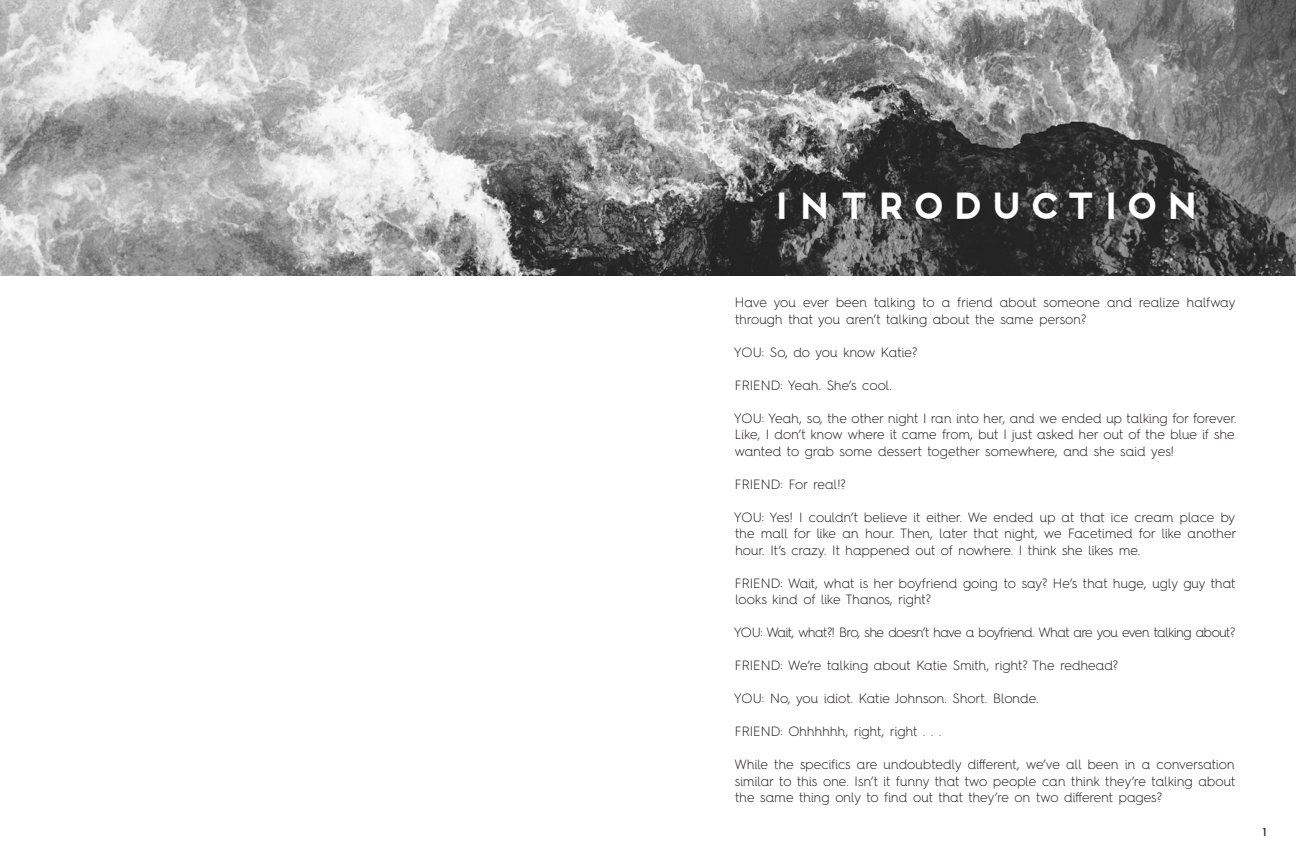
<style>
.page{position:relative;width:1296px;height:864px;background:#fff}
.page>*{position:absolute;margin:0;border:0;box-sizing:border-box;transform-origin:0 0}
.t1{font:700 35.1px "Frontage";letter-spacing:.1em;color:#fff}
.Paragraph_Style_1{font:300 13.5px/16.5px "Hurme Geometric Sans 4";letter-spacing:.005em;color:#231f20}
.Paragraph_Style_1-2{font:300 13.5px "Hurme Geometric Sans 4";letter-spacing:-.035em;color:#231f20}
.t2{font:500 10.5px "Futura";color:#231f20}
</style>
<div class="page">
<img style="left:0;top:0;width:1296px;height:275px">
<p class="t1" style="left:770px;top:184px;width:431px">INTRODUCTION</p>
<p class="Paragraph_Style_1" style="left:735px;top:294px;width:502px">Have you ever been talking to a friend about someone and realize halfway through that you aren’t talking about the same person?</p>
<p class="Paragraph_Style_1" style="left:734px;top:344px;width:185px">YOU: So, do you know Katie?</p>
<p class="Paragraph_Style_1" style="left:735px;top:377px;width:159px">FRIEND: Yeah. She’s cool.</p>
<p class="Paragraph_Style_1" style="left:734px;top:410px;width:504px">YOU: Yeah, so, the other night I ran into her, and we ended up talking for forever.<br>Like, I don’t know where it came from, but I just asked her out of the blue if she wanted to grab some dessert together somewhere, and she said yes!</p>
<p class="Paragraph_Style_1" style="left:735px;top:476px;width:112px">FRIEND: For real!?</p>
<p class="Paragraph_Style_1" style="left:734px;top:509px;width:504px;text-align:justify">YOU: Yes! I couldn’t believe it either. We ended up at that ice cream place by the mall for like an hour. Then, later that night, we Facetimed for like another hour. It’s crazy. It happened out of nowhere. I think she likes me.</p>
<p class="Paragraph_Style_1" style="left:735px;top:575px;width:502px">FRIEND: Wait, what is her boyfriend going to say? He’s that huge, ugly guy that looks kind of like Thanos, right?</p>
<p class="Paragraph_Style_1-2" style="left:734px;top:623px;width:503px">YOU: Wait, what?! Bro, she doesn’t have a boyfriend. What are you even talking about?</p>
<p class="Paragraph_Style_1" style="left:735px;top:657px;width:385px">FRIEND: We’re talking about Katie Smith, right? The redhead?</p>
<p class="Paragraph_Style_1" style="left:734px;top:690px;width:306px">YOU: No, you idiot. Katie Johnson. Short. Blonde.</p>
<p class="Paragraph_Style_1" style="left:735px;top:723px;width:208px">FRIEND: Ohhhhhh, right, right . . .</p>
<p class="Paragraph_Style_1" style="left:735px;top:756px;width:502px;text-align:justify">While the specifics are undoubtedly different, we’ve all been in a conversation similar to this one. Isn’t it funny that two people can think they’re talking about the same thing only to find out that they’re on two different pages?</p>
<p class="t2" style="left:1261px;top:825px;width:8px">1</p>
</div>
